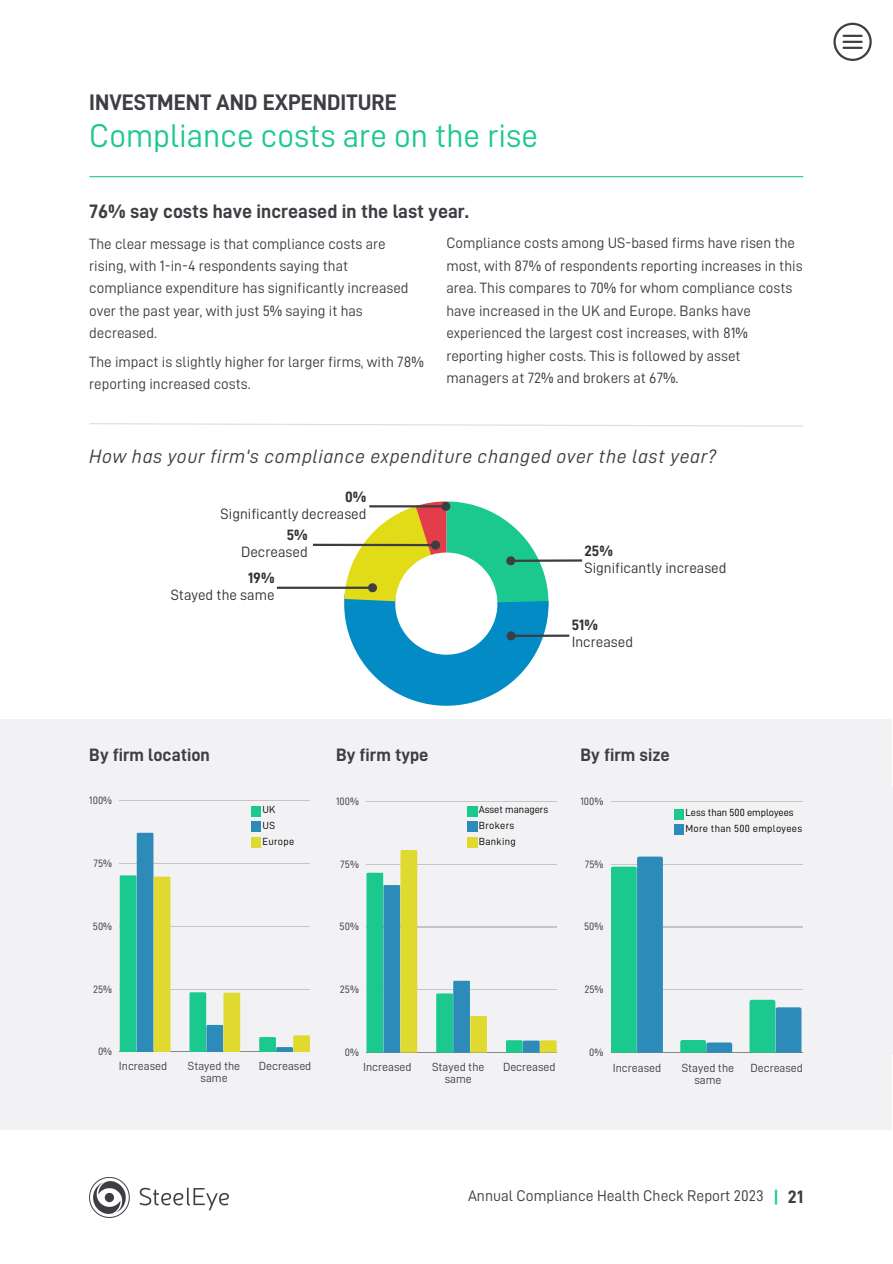
<style>
.page{position:relative;width:893px;height:1264px;background:#fff}
.page>*{position:absolute;margin:0;border:0;box-sizing:border-box;transform-origin:0 0}
.t1{font:33px "D DIN";color:#1bc98e}
.t2{font:22.5px "D DIN Bold";color:#3d3e43}
.t3{font:19.5px "D DIN Italic";letter-spacing:.03em;color:#3d3e43}
.t4{font:19.5px "D DIN Bold";color:#3d3e43}
.t5{font:18px "D DIN Bold";color:#3d3e43}
.t6{font:15.45px "D DIN";color:#3d3e43}
.t7{font:15px/22.5px "D DIN";color:#3d3e43}
.t8{font:15px "D DIN";color:#323232}
.t9{font:15px "D DIN Bold";color:#323232}
.t10{font:11.85px/11.9px "D DIN";color:#3d3e43;text-align:center}
.t11{font:10.65px "D DIN";color:#3d3e43}
.t12{font:10.35px/15.6px "D DIN";letter-spacing:.03em;color:#000}
.s1{font-family:"D DIN Bold";font-size:18px;color:#1bc98e}
.s2{font-family:"D DIN Bold";font-size:18px}
</style>
<div class="page">
<hr style="left:514px;top:559px;width:93px;height:3px;background:#3d3e43">
<div style="left:0;top:720px;width:891px;height:409px;background:#f2f2f4"></div>
<hr style="left:120px;top:800px;width:190px;height:1px;background:#3d3e43">
<hr style="left:120px;top:863px;width:190px;height:1px;background:#3d3e43">
<hr style="left:120px;top:926px;width:190px;height:1px;background:#3d3e43">
<hr style="left:120px;top:989px;width:190px;height:1px;background:#3d3e43">
<hr style="left:120px;top:1051px;width:190px;height:1px;background:#3d3e43">
<svg style="left:120px;top:832px;width:50px;height:219px;background:#72be93"></svg>
<svg style="left:189px;top:992px;width:51px;height:59px"></svg>
<svg style="left:259px;top:1035px;width:51px;height:16px"></svg>
<hr style="left:366px;top:801px;width:190px;height:1px;background:#3d3e43">
<hr style="left:366px;top:864px;width:190px;height:1px;background:#3d3e43">
<hr style="left:366px;top:926px;width:190px;height:1px;background:#3d3e43">
<hr style="left:366px;top:989px;width:190px;height:1px;background:#3d3e43">
<hr style="left:366px;top:1052px;width:190px;height:1px;background:#3d3e43">
<svg style="left:436px;top:993px;width:17px;height:1px"></svg>
<svg style="left:453px;top:980px;width:17px;height:2px"></svg>
<svg style="left:366px;top:850px;width:51px;height:202px;background:#78c287"></svg>
<svg style="left:470px;top:1016px;width:17px;height:1px"></svg>
<svg style="left:506px;top:1040px;width:50px;height:1px"></svg>
<hr style="left:611px;top:801px;width:259px;height:1px;background:#3d3e43">
<hr style="left:611px;top:864px;width:259px;height:1px;background:#3d3e43">
<hr style="left:611px;top:926px;width:259px;height:1px;background:#3d3e43">
<hr style="left:611px;top:989px;width:259px;height:1px;background:#3d3e43">
<hr style="left:611px;top:1052px;width:259px;height:1px;background:#3d3e43">
<div style="left:611px;top:866px;width:25px;height:186px;background:#1bc98e"></div>
<svg style="left:637px;top:856px;width:26px;height:2px"></svg>
<svg style="left:680px;top:1040px;width:52px;height:12px"></svg>
<svg style="left:749px;top:999px;width:52px;height:53px;background:#38b3aa"></svg>
<hr style="left:515px;top:634px;width:77px;height:3px;background:#3d3e43">
<hr style="left:313px;top:543px;width:118px;height:3px;background:#3d3e43">
<hr style="left:277px;top:586px;width:91px;height:3px;background:#3d3e43">
<svg style="left:344px;top:501px;width:204px;height:204px"></svg>
<div style="left:673px;top:808px;width:11px;height:11px;background:#1bc98e"></div>
<div style="left:673px;top:824px;width:11px;height:10px;background:#2d8bba"></div>
<div style="left:803px;top:787px;width:89px;height:268px;background:#f2f2f4"></div>
<svg style="left:582px;top:559px;width:25px;height:3px"></svg>
<svg style="left:569px;top:634px;width:23px;height:3px"></svg>
<svg style="left:89px;top:423px;width:714px;height:4px"></svg>
<img style="left:89px;top:1177px;width:140px;height:40px">
<hr style="left:90px;top:176px;width:712px;height:1px;background:#1bc98e">
<div style="left:467px;top:805px;width:10px;height:11px;background:#1bc98e"></div>
<div style="left:467px;top:821px;width:10px;height:10px;background:#2d8bba"></div>
<div style="left:467px;top:836px;width:10px;height:11px;background:#dfd930"></div>
<div style="left:251px;top:805px;width:10px;height:11px;background:#1bc98e"></div>
<div style="left:251px;top:821px;width:10px;height:10px;background:#2d8bba"></div>
<div style="left:251px;top:836px;width:10px;height:11px;background:#dfd930"></div>
<svg style="left:833px;top:23px;width:38px;height:38px"></svg>
<hr style="left:842px;top:35px;width:20px;height:2px;background:#3d3e43">
<hr style="left:842px;top:41px;width:20px;height:2px;background:#3d3e43">
<hr style="left:842px;top:47px;width:20px;height:2px;background:#3d3e43">
<h2 class="t2" style="left:89px;top:92px;width:309px">INVESTMENT AND EXPENDITURE</h2>
<h1 class="t1" style="left:89px;top:120px;width:450px">Compliance costs are on the rise</h1>
<h3 class="t4" style="left:89px;top:202px;width:381px">76% say costs have increased in the last year.</h3>
<p class="t7" style="left:89px;top:233px;width:321px;line-height:22px">The clear message is that compliance costs are rising, with 1-in-4 respondents saying that compliance expenditure has significantly increased over the past year, with just 5% saying it has decreased.</p>
<p class="t7" style="left:89px;top:350px;width:336px;line-height:22px">The impact is slightly higher for larger firms, with 78% reporting increased costs.</p>
<p class="t7" style="left:446px;top:232px;width:358px">Compliance costs among US-based firms have risen the most, with 87% of respondents reporting increases in this area. This compares to 70% for whom compliance costs have increased in the UK and Europe. Banks have experienced the largest cost increases, with 81% reporting higher costs. This is followed by asset managers at 72% and brokers at 67%.</p>
<h3 class="t3" style="left:89px;top:446px;width:628px">How has your firm's compliance expenditure changed over the last year?</h3>
<p class="t9" style="left:345px;top:489px;width:23px">0%</p>
<p class="t8" style="left:221px;top:506px;width:147px">Significantly decreased</p>
<p class="t9" style="left:287px;top:528px;width:22px">5%</p>
<p class="t8" style="left:241px;top:545px;width:68px">Decreased</p>
<p class="t9" style="left:248px;top:571px;width:28px">19%</p>
<p class="t8" style="left:171px;top:587px;width:105px">Stayed the same</p>
<p class="t9" style="left:584px;top:543px;width:30px">25%</p>
<p class="t8" style="left:584px;top:560px;width:143px">Significantly increased</p>
<p class="t9" style="left:571px;top:617px;width:28px">51%</p>
<p class="t8" style="left:571px;top:634px;width:63px">Increased</p>
<p class="t5" style="left:89px;top:746px;width:122px">By firm location</p>
<p class="t5" style="left:336px;top:746px;width:94px">By firm type</p>
<p class="t5" style="left:580px;top:746px;width:91px">By firm size</p>
<p class="t11" style="left:89px;top:795px;width:24px">100%</p>
<p class="t12" style="left:262px;top:802px;width:33px">UK<br>US<br>Europe</p>
<p class="t11" style="left:336px;top:795px;width:24px">100%</p>
<p class="t12" style="left:479px;top:802px;width:71px">Asset managers<br>Brokers<br>Banking</p>
<p class="t11" style="left:580px;top:795px;width:24px">100%</p>
<p class="t12" style="left:685px;top:805px;width:118px">Less than 500 employees<br>More than 500 employees</p>
<p class="t11" style="left:93px;top:858px;width:20px">75%</p>
<p class="t11" style="left:340px;top:858px;width:20px">75%</p>
<p class="t11" style="left:584px;top:858px;width:20px">75%</p>
<p class="t11" style="left:93px;top:920px;width:21px">50%</p>
<p class="t11" style="left:339px;top:921px;width:21px">50%</p>
<p class="t11" style="left:584px;top:921px;width:21px">50%</p>
<p class="t11" style="left:93px;top:983px;width:20px">25%</p>
<p class="t11" style="left:340px;top:984px;width:20px">25%</p>
<p class="t11" style="left:584px;top:984px;width:20px">25%</p>
<p class="t11" style="left:98px;top:1046px;width:16px">0%</p>
<p class="t11" style="left:345px;top:1047px;width:16px">0%</p>
<p class="t11" style="left:589px;top:1047px;width:16px">0%</p>
<p class="t10" style="left:119px;top:1060px;width:50px">Increased</p>
<p class="t10" style="left:188px;top:1060px;width:54px">Stayed the same</p>
<p class="t10" style="left:259px;top:1060px;width:54px">Decreased</p>
<p class="t10" style="left:363px;top:1061px;width:50px">Increased</p>
<p class="t10" style="left:432px;top:1061px;width:54px">Stayed the same</p>
<p class="t10" style="left:503px;top:1061px;width:54px">Decreased</p>
<p class="t10" style="left:612px;top:1062px;width:50px">Increased</p>
<p class="t10" style="left:681px;top:1062px;width:54px">Stayed the same</p>
<p class="t10" style="left:750px;top:1062px;width:54px">Decreased</p>
<p class="t6" style="left:468px;top:1188px;width:337px">Annual Compliance Health Check Report 2023 <span class="s1">|</span> <span class="s2">21</span></p>
</div>
